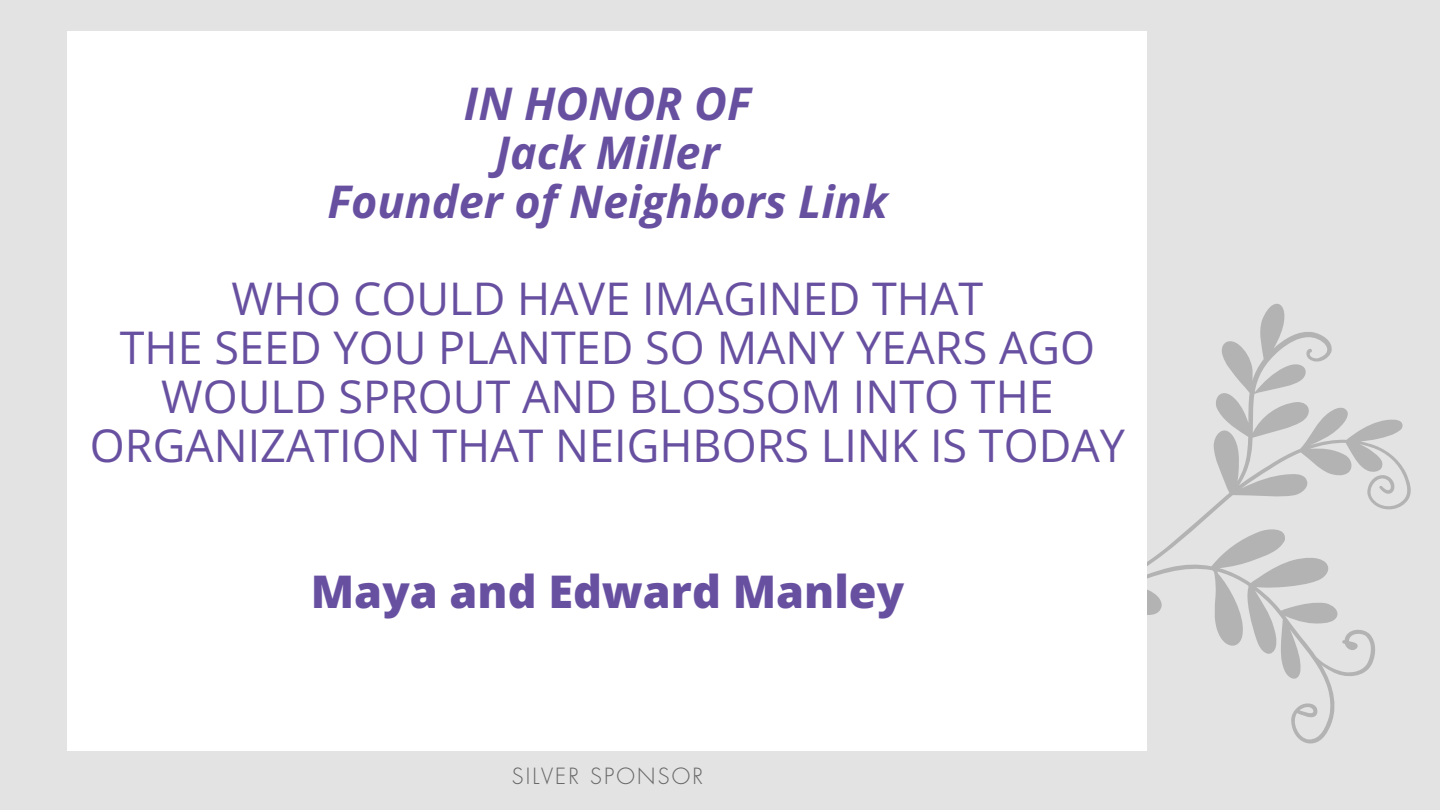
<style>
.page{position:relative;width:1440px;height:810px;background:#e3e3e3}
.page>*{position:absolute;margin:0;border:0;box-sizing:border-box;transform-origin:0 0}
.FP_Body_copy{font:45px "Open Sans";color:#6850a1}
.FP_Body_copy-2{font:italic 45px "Open Sans";color:#6850a1}
.t1{font:300 21.75px "Futura Std";letter-spacing:.1em;color:#666}
</style>
<div class="page">
<svg style="left:1148px;top:303px;width:263px;height:441px"></svg>
<div style="left:68px;top:32px;width:1080px;height:720px;background:#fff"></div>
<p class="FP_Body_copy-2" style="left:464px;top:73px;width:289px">IN HONOR OF</p>
<p class="FP_Body_copy-2" style="left:495px;top:121px;width:226px">Jack Miller</p>
<p class="FP_Body_copy-2" style="left:327px;top:170px;width:562px">Founder of Neighbors Link</p>
<p class="FP_Body_copy" style="left:232px;top:268px;width:753px">WHO COULD HAVE IMAGINED THAT</p>
<p class="FP_Body_copy" style="left:120px;top:317px;width:977px">THE SEED YOU PLANTED SO MANY YEARS AGO</p>
<p class="FP_Body_copy" style="left:161px;top:366px;width:894px">WOULD SPROUT AND BLOSSOM INTO THE</p>
<p class="FP_Body_copy" style="left:90px;top:414px;width:1037px">ORGANIZATION THAT NEIGHBORS LINK IS TODAY</p>
<p class="FP_Body_copy" style="left:311px;top:561px;width:595px">Maya and Edward Manley</p>
<p class="t1" style="left:512px;top:763px;width:193px">SILVER SPONSOR</p>
</div>
